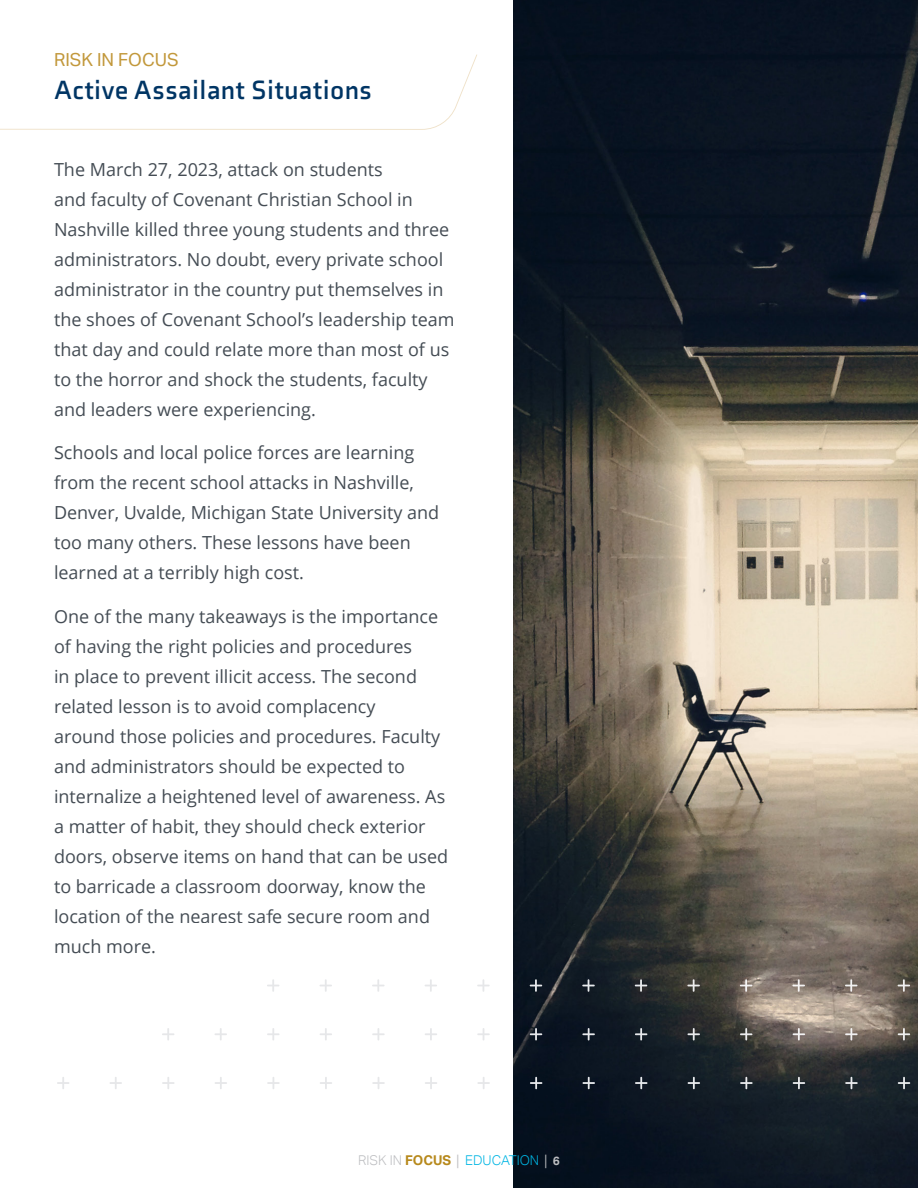
<style>
.page{position:relative;width:918px;height:1188px;background:#fff}
.page>*{position:absolute;margin:0;border:0;box-sizing:border-box;transform-origin:0 0}
.Subheading{font:700 27px "Axia";letter-spacing:.02em;color:#003564}
.Body{font:18px/30px "Open Sans";color:#444c54}
.RiF_-_Small{font:18px "Aktiv Grotesk";color:#c2983b}
.t1{font:300 13.5px "Aktiv Grotesk";color:#00b5e3}
.s1{color:#bdbec1}
.s2{font-weight:700;color:#b7891c}
.s3{font-family:"Open Sans";font-weight:400;color:#bdbec1}
.s4{font-weight:700;font-size:12px;color:#bdbec1}
</style>
<div class="page">
<img style="left:513px;top:0;width:405px;height:1188px">
<svg style="left:57px;top:1077px;width:12px;height:12px"></svg>
<svg style="left:110px;top:1077px;width:12px;height:12px"></svg>
<svg style="left:162px;top:1077px;width:12px;height:12px"></svg>
<svg style="left:215px;top:1077px;width:12px;height:12px"></svg>
<svg style="left:267px;top:1077px;width:13px;height:12px"></svg>
<svg style="left:320px;top:1077px;width:12px;height:12px"></svg>
<svg style="left:372px;top:1077px;width:13px;height:12px"></svg>
<svg style="left:425px;top:1077px;width:12px;height:12px"></svg>
<svg style="left:478px;top:1077px;width:12px;height:12px"></svg>
<svg style="left:530px;top:1077px;width:12px;height:12px"></svg>
<svg style="left:583px;top:1077px;width:12px;height:12px"></svg>
<svg style="left:635px;top:1077px;width:12px;height:12px"></svg>
<svg style="left:688px;top:1077px;width:12px;height:12px"></svg>
<svg style="left:740px;top:1077px;width:13px;height:12px"></svg>
<svg style="left:793px;top:1077px;width:12px;height:12px"></svg>
<svg style="left:845px;top:1077px;width:13px;height:12px"></svg>
<svg style="left:898px;top:1077px;width:12px;height:12px"></svg>
<svg style="left:162px;top:1028px;width:12px;height:12px"></svg>
<svg style="left:215px;top:1028px;width:12px;height:12px"></svg>
<svg style="left:267px;top:1028px;width:13px;height:13px"></svg>
<svg style="left:320px;top:1028px;width:12px;height:12px"></svg>
<svg style="left:372px;top:1028px;width:13px;height:13px"></svg>
<svg style="left:425px;top:1028px;width:12px;height:12px"></svg>
<svg style="left:477px;top:1028px;width:13px;height:13px"></svg>
<svg style="left:530px;top:1028px;width:12px;height:13px"></svg>
<svg style="left:582px;top:1028px;width:13px;height:13px"></svg>
<svg style="left:635px;top:1028px;width:12px;height:13px"></svg>
<svg style="left:688px;top:1028px;width:12px;height:13px"></svg>
<svg style="left:740px;top:1028px;width:12px;height:13px"></svg>
<svg style="left:793px;top:1028px;width:12px;height:13px"></svg>
<svg style="left:845px;top:1028px;width:13px;height:13px"></svg>
<svg style="left:898px;top:1028px;width:12px;height:13px"></svg>
<svg style="left:267px;top:979px;width:12px;height:13px"></svg>
<svg style="left:320px;top:979px;width:12px;height:13px"></svg>
<svg style="left:372px;top:979px;width:13px;height:13px"></svg>
<svg style="left:425px;top:979px;width:12px;height:13px"></svg>
<svg style="left:477px;top:979px;width:13px;height:13px"></svg>
<svg style="left:530px;top:979px;width:12px;height:13px"></svg>
<svg style="left:582px;top:979px;width:13px;height:13px"></svg>
<svg style="left:635px;top:979px;width:12px;height:13px"></svg>
<svg style="left:687px;top:979px;width:13px;height:13px"></svg>
<svg style="left:740px;top:979px;width:12px;height:13px"></svg>
<svg style="left:793px;top:979px;width:12px;height:13px"></svg>
<svg style="left:845px;top:979px;width:12px;height:13px"></svg>
<svg style="left:898px;top:979px;width:12px;height:13px"></svg>
<svg style="left:0;top:54px;width:477px;height:76px"></svg>
<p class="RiF_-_Small" style="left:54px;top:49px;width:126px">RISK IN FOCUS</p>
<p class="Subheading" style="left:54px;top:73px;width:319px">Active Assailant Situations</p>
<p class="Body" style="left:54px;top:154px;width:402px">The March 27, 2023, attack on students<br>and faculty of Covenant Christian School in Nashville killed three young students and three administrators. No doubt, every private school administrator in the country put themselves in the shoes of Covenant School’s leadership team that day and could relate more than most of us to the horror and shock the students, faculty and leaders were experiencing.</p>
<p class="Body" style="left:54px;top:437px;width:387px">Schools and local police forces are learning from the recent school attacks in Nashville, Denver, Uvalde, Michigan State University and too many others. These lessons have been learned at a terribly high cost.</p>
<p class="Body" style="left:54px;top:601px;width:396px">One of the many takeaways is the importance of having the right policies and procedures<br>in place to prevent illicit access. The second related lesson is to avoid complacency<br>around those policies and procedures. Faculty and administrators should be expected to internalize a heightened level of awareness. As a matter of habit, they should check exterior doors, observe items on hand that can be used to barricade a classroom doorway, know the location of the nearest safe secure room and much more.</p>
<p class="t1" style="left:358px;top:1152px;width:203px"><span class="s1">RISK IN</span> <span class="s2">FOCUS</span> <span class="s3">|</span> EDUCATION <span class="s3">|</span> <span class="s4">6</span></p>
</div>
